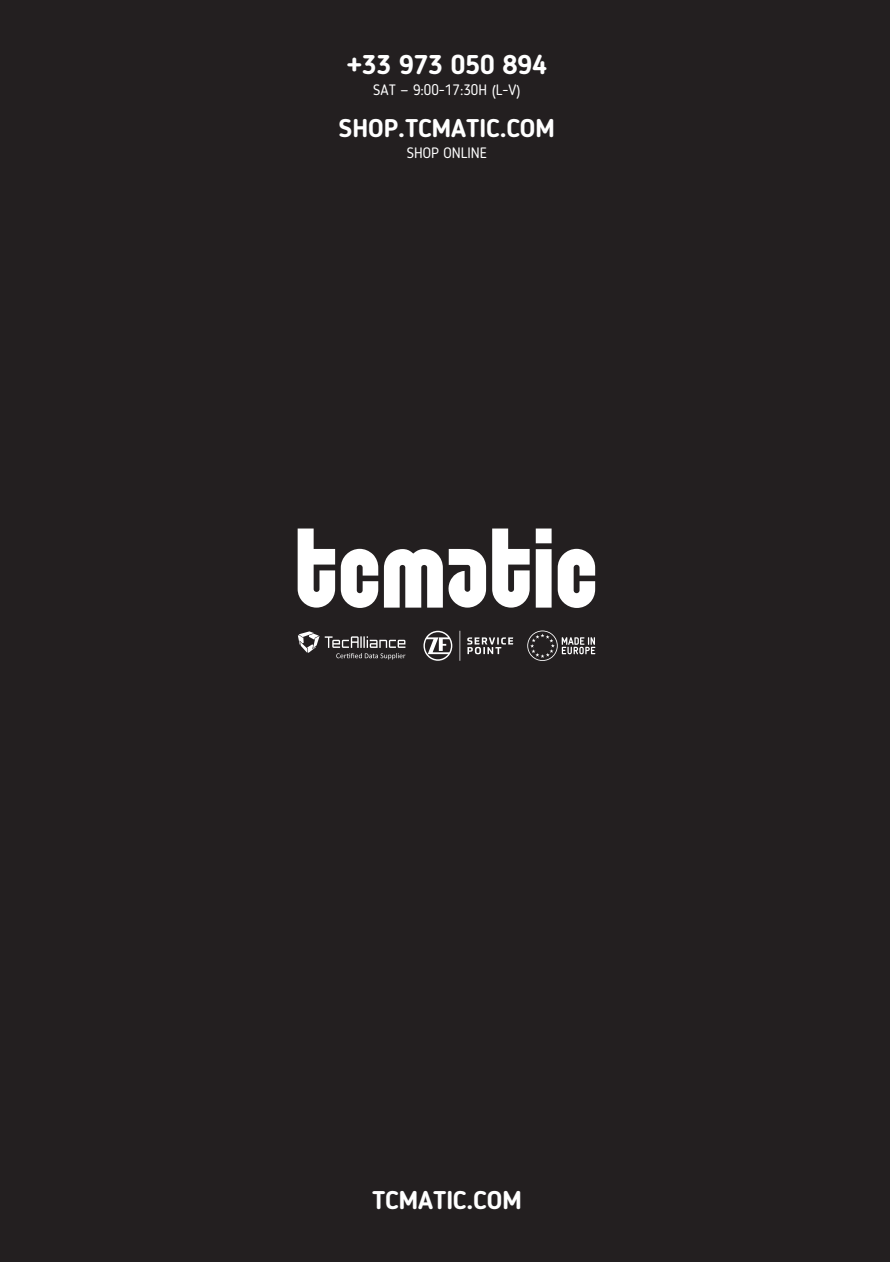
<style>
.page{position:relative;width:890px;height:1262px;background:#fff}
.page>*{position:absolute;margin:0;border:0;box-sizing:border-box;transform-origin:0 0}
.t1{font:700 27px "Blogger Sans";color:#fff}
.t2{font:700 25.5px "Blogger Sans";color:#fff}
.t3{font:15px "Blogger Sans";color:#fff}
</style>
<div class="page">
<div style="left:0;top:0;width:889px;height:1262px;background:#231f20"></div>
<svg style="left:297px;top:529px;width:298px;height:79px"></svg>
<svg style="left:298px;top:631px;width:107px;height:29px"></svg>
<svg style="left:423px;top:631px;width:90px;height:30px"></svg>
<svg style="left:527px;top:631px;width:68px;height:30px"></svg>
<h1 class="t1" style="left:347px;top:49px;width:201px">+33 973 050 894</h1>
<p class="t3" style="left:373px;top:81px;width:149px">SAT — 9:00-17:30H (L-V)</p>
<h2 class="t2" style="left:339px;top:113px;width:217px">SHOP.TCMATIC.COM</h2>
<p class="t3" style="left:406px;top:144px;width:82px">SHOP ONLINE</p>
<h2 class="t2" style="left:372px;top:1184px;width:151px">TCMATIC.COM</h2>
</div>
